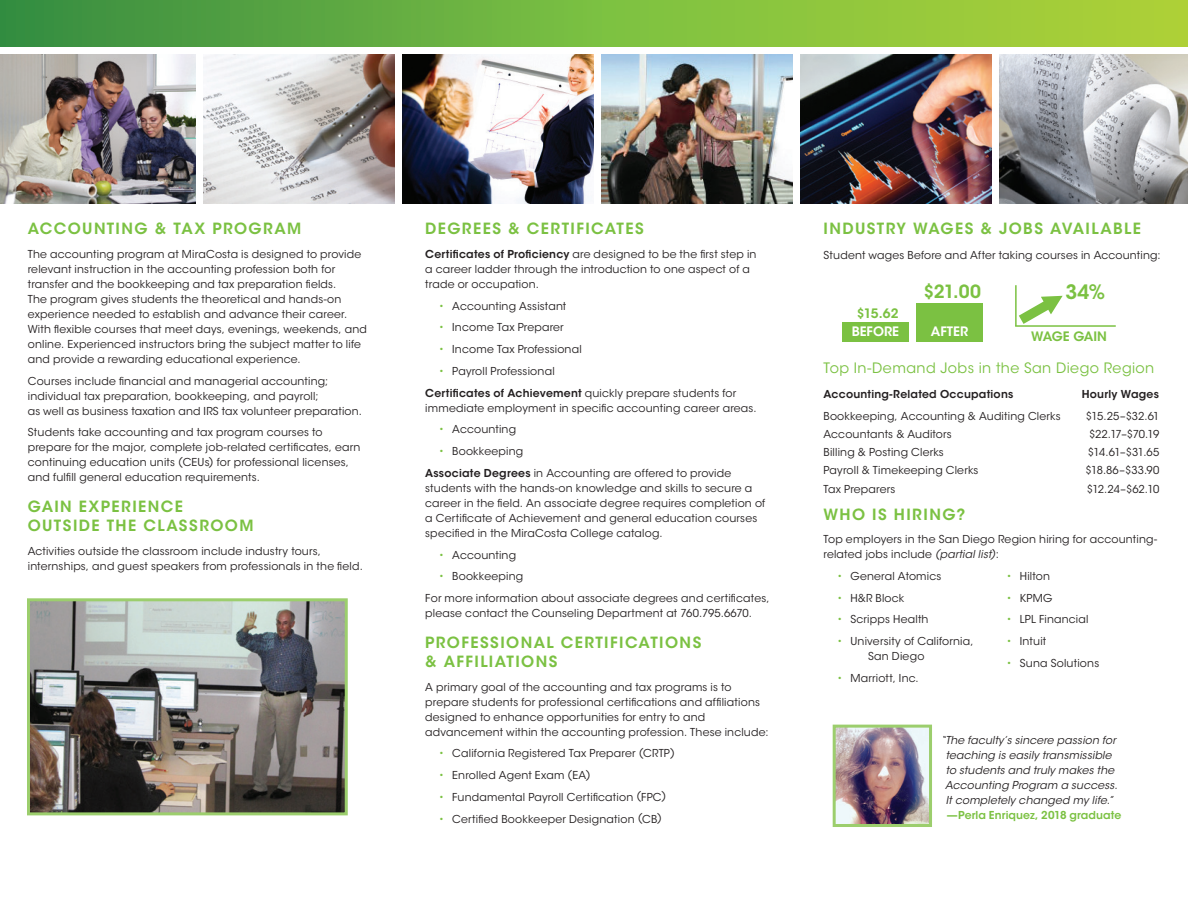
<style>
.page{position:relative;width:1188px;height:918px;background:#fff}
.page>*{position:absolute;margin:0;border:0;box-sizing:border-box;transform-origin:0 0}
.t1{font:600 19.8px "ITC Avant Garde Std";color:#7bc142}
.t2{font:600 18.15px "ITC Avant Garde Std";color:#7bc142}
.Text_-_head{font:600 15.3px/19.5px "ITC Avant Garde Std";letter-spacing:.09em;color:#7bc142}
.Text_-_subhead{font:14.25px "ITC Avant Garde Std";letter-spacing:.03em;color:#7bc142}
.t3{font:600 12.9px "ITC Avant Garde Std";letter-spacing:-.025em;color:#7bc142}
.t4{font:600 12.9px "ITC Avant Garde Std";color:#fff}
.Text{font:10.8px/15px "ITC Avant Garde Std";letter-spacing:.02em;color:#231f20}
.Text_-_body{font:10.8px/15px "ITC Avant Garde Std";letter-spacing:.02em;color:#231f20}
.Top_In_Demand_Jobs{font:10.8px "ITC Avant Garde Std";letter-spacing:.02em;color:#231f20}
.t5{font:italic 10.8px/15px "ITC Avant Garde Std";letter-spacing:.015em;color:#231f20;text-align:center}
.Text_-_body-2{font:600 10.8px "ITC Avant Garde Std";letter-spacing:.02em;color:#231f20}
.s1{font-weight:600}
.s2{color:#7bc142}
.s3{font-style:italic}
.s4{font-weight:600;font-style:normal;color:#7bc142}
</style>
<div class="page">
<div style="left:0;top:0;width:1188px;height:46px;background:linear-gradient(to right,#3a9444,#b4da3a)"></div>
<img style="left:0;top:55px;width:195px;height:148px">
<img style="left:203px;top:55px;width:191px;height:148px">
<img style="left:402px;top:55px;width:191px;height:148px">
<img style="left:801px;top:55px;width:191px;height:148px">
<img style="left:602px;top:55px;width:190px;height:148px">
<img style="left:1000px;top:55px;width:188px;height:148px">
<img style="left:837px;top:729px;width:91px;height:94px">
<div style="left:833px;top:725px;width:99px;height:102px;border:3px solid #9cce6d"></div>
<img style="left:31px;top:602px;width:313px;height:209px">
<div style="left:27px;top:598px;width:321px;height:217px;border:3px solid #9cce6d"></div>
<svg style="left:1019px;top:296px;width:44px;height:28px"></svg>
<div style="left:842px;top:322px;width:67px;height:19px;background:#7bc142"></div>
<div style="left:916px;top:303px;width:67px;height:38px;background:#7bc142"></div>
<hr style="left:1015px;top:285px;width:2px;height:41px;background:#7bc142">
<hr style="left:1015px;top:325px;width:101px;height:2px;background:#7bc142">
<p class="Text_-_head" style="left:28px;top:219px;width:275px">ACCOUNTING &amp; TAX PROGRAM</p>
<p class="Text" style="left:28px;top:247px;width:341px">The accounting program at MiraCosta is designed to provide relevant instruction in the accounting profession both for transfer and the bookkeeping and tax preparation fields.<br>The program gives students the theoretical and hands-on experience needed to establish and advance their career.<br>With flexible courses that meet days, evenings, weekends, and online. Experienced instructors bring the subject matter to life and provide a rewarding educational experience.</p>
<p class="Text" style="left:28px;top:373px;width:336px">Courses include financial and managerial accounting; individual tax preparation, bookkeeping, and payroll;<br>as well as business taxation and IRS tax volunteer preparation.</p>
<p class="Text_-_body" style="left:28px;top:425px;width:334px">Students take accounting and tax program courses to prepare for the major, complete job-related certificates, earn continuing education units (CEUs) for professional licenses, and fulfill general education requirements.</p>
<p class="Text_-_head" style="left:28px;top:497px;width:227px">GAIN EXPERIENCE<br>OUTSIDE THE CLASSROOM</p>
<p class="Text" style="left:28px;top:544px;width:337px">Activities outside the classroom include industry tours, internships, and guest speakers from professionals in the field.</p>
<p class="Text_-_head" style="left:425px;top:219px;width:220px">DEGREES &amp; CERTIFICATES</p>
<p class="Text" style="left:425px;top:247px;width:333px"><span class="s1">Certificates of Proficiency</span> are designed to be the first step in a career ladder through the introduction to one aspect of a trade or occupation.</p>
<p class="Text" style="left:439px;top:298px;width:129px"><span class="s2">•</span> Accounting Assistant</p>
<p class="Text" style="left:439px;top:320px;width:127px"><span class="s2">•</span> Income Tax Preparer</p>
<p class="Text" style="left:439px;top:342px;width:145px"><span class="s2">•</span> Income Tax Professional</p>
<p class="Text" style="left:439px;top:364px;width:117px"><span class="s2">•</span> Payroll Professional</p>
<p class="Text" style="left:425px;top:385px;width:333px"><span class="s1">Certificates of Achievement</span> quickly prepare students for immediate employment in specific accounting career areas.</p>
<p class="Text" style="left:439px;top:422px;width:79px"><span class="s2">•</span> Accounting</p>
<p class="Text" style="left:439px;top:444px;width:86px"><span class="s2">•</span> Bookkeeping</p>
<p class="Text" style="left:425px;top:466px;width:342px"><span class="s1">Associate Degrees</span> in Accounting are offered to provide students with the hands-on knowledge and skills to secure a career in the field. An associate degree requires completion of a Certificate of Achievement and general education courses specified in the MiraCosta College catalog.</p>
<p class="Text" style="left:439px;top:547px;width:79px"><span class="s2">•</span> Accounting</p>
<p class="Text" style="left:439px;top:569px;width:86px"><span class="s2">•</span> Bookkeeping</p>
<p class="Text" style="left:425px;top:591px;width:346px">For more information about associate degrees and certificates, please contact the Counseling Department at 760.795.6670.</p>
<p class="Text_-_head" style="left:425px;top:632px;width:278px">PROFESSIONAL CERTIFICATIONS &amp; AFFILIATIONS</p>
<p class="Text" style="left:425px;top:679px;width:345px">A primary goal of the accounting and tax programs is to prepare students for professional certifications and affiliations designed to enhance opportunities for entry to and advancement within the accounting profession. These include:</p>
<p class="Text" style="left:439px;top:746px;width:238px"><span class="s2">•</span> California Registered Tax Preparer (CRTP)</p>
<p class="Text" style="left:439px;top:768px;width:153px"><span class="s2">•</span> Enrolled Agent Exam (EA)</p>
<p class="Text" style="left:439px;top:790px;width:229px"><span class="s2">•</span> Fundamental Payroll Certification (FPC)</p>
<p class="Text" style="left:439px;top:811px;width:225px"><span class="s2">•</span> Certified Bookkeeper Designation (CB)</p>
<p class="Text_-_head" style="left:824px;top:219px;width:319px">INDUSTRY WAGES &amp; JOBS AVAILABLE</p>
<p class="Text_-_body" style="left:824px;top:248px;width:339px">Student wages Before and After taking courses in Accounting:</p>
<p class="t2" style="left:923px;top:280px;width:59px">$21.00</p>
<p class="t3" style="left:857px;top:305px;width:43px">$15.62</p>
<p class="t4" style="left:852px;top:324px;width:49px">BEFORE</p>
<p class="t4" style="left:931px;top:324px;width:39px">AFTER</p>
<p class="t1" style="left:1065px;top:279px;width:41px">34%</p>
<p class="t3" style="left:1031px;top:328px;width:77px">WAGE GAIN</p>
<p class="Text_-_subhead" style="left:824px;top:360px;width:332px">Top In-Demand Jobs in the San Diego Region</p>
<p class="Text_-_body-2" style="left:824px;top:387px;width:191px">Accounting-Related Occupations</p>
<p class="Text_-_body-2" style="left:1082px;top:387px;width:79px">Hourly Wages</p>
<p class="Top_In_Demand_Jobs" style="left:824px;top:409px;width:239px">Bookkeeping, Accounting &amp; Auditing Clerks</p>
<p class="Top_In_Demand_Jobs" style="left:1086px;top:409px;width:75px">$15.25–$32.61</p>
<p class="Top_In_Demand_Jobs" style="left:824px;top:428px;width:130px">Accountants &amp; Auditors</p>
<p class="Top_In_Demand_Jobs" style="left:1089px;top:428px;width:72px">$22.17–$70.19</p>
<p class="Top_In_Demand_Jobs" style="left:824px;top:446px;width:122px">Billing &amp; Posting Clerks</p>
<p class="Top_In_Demand_Jobs" style="left:1088px;top:446px;width:73px">$14.61–$31.65</p>
<p class="Top_In_Demand_Jobs" style="left:824px;top:464px;width:157px">Payroll &amp; Timekeeping Clerks</p>
<p class="Top_In_Demand_Jobs" style="left:1085px;top:464px;width:76px">$18.86–$33.90</p>
<p class="Top_In_Demand_Jobs" style="left:824px;top:482px;width:73px">Tax Preparers</p>
<p class="Top_In_Demand_Jobs" style="left:1087px;top:482px;width:74px">$12.24–$62.10</p>
<p class="Text_-_head" style="left:824px;top:504px;width:143px">WHO IS HIRING?</p>
<p class="Text_-_body" style="left:824px;top:532px;width:335px">Top employers in the San Diego Region hiring for accounting&shy;related jobs include <span class="s3">(partial list)</span>:</p>
<p class="Text" style="left:837px;top:569px;width:106px"><span class="s2">•</span> General Atomics</p>
<p class="Text" style="left:837px;top:590px;width:69px"><span class="s2">•</span> H&amp;R Block</p>
<p class="Text" style="left:837px;top:612px;width:93px"><span class="s2">•</span> Scripps Health</p>
<p class="Text" style="left:868px;top:634px;width:107px;text-indent:-31px"><span class="s2">•</span> University of California,<br>San Diego</p>
<p class="Text" style="left:837px;top:671px;width:83px"><span class="s2">•</span> Marriott, Inc.</p>
<p class="Text" style="left:1006px;top:569px;width:45px"><span class="s2">•</span> Hilton</p>
<p class="Text" style="left:1006px;top:590px;width:48px"><span class="s2">•</span> KPMG</p>
<p class="Text" style="left:1006px;top:612px;width:84px"><span class="s2">•</span> LPL Financial</p>
<p class="Text" style="left:1006px;top:634px;width:41px"><span class="s2">•</span> Intuit</p>
<p class="Text" style="left:1006px;top:656px;width:94px"><span class="s2">•</span> Suna Solutions</p>
<p class="t5" style="left:941px;top:733px;width:182px">“The faculty’s sincere passion for teaching is easily transmissible<br>to students and truly makes the<br>Accounting Program a success.<br>It completely changed my life.” <span class="s4">—Perla Enriquez, 2018 graduate</span></p>
</div>
